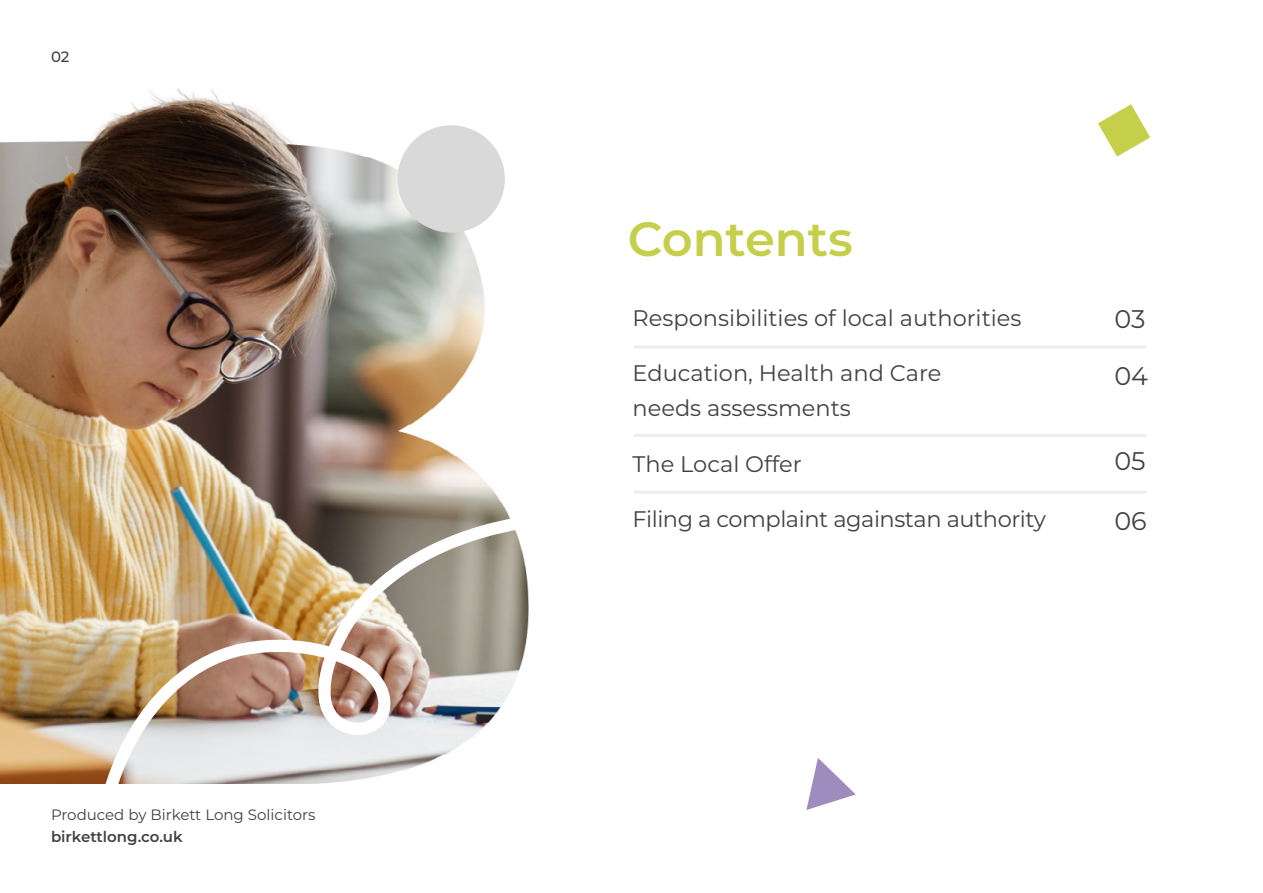
<style>
.page{position:relative;width:1263px;height:893px;background:#fff}
.page>*{position:absolute;margin:0;border:0;box-sizing:border-box;transform-origin:0 0}
.t1{font:600 48px "Montserrat";color:#c5cf4a}
.t2{font:25.5px "Montserrat";color:#414141}
.t3{font:22.5px/34.5px "Montserrat";color:#414141}
.t4{font:22.5px "Montserrat";letter-spacing:-.02em;color:#414141}
.t5{font:15px "Montserrat";color:#414141}
.t6{font:600 15px "Montserrat";color:#414141}
.t7{font:500 15px "Montserrat";color:#414141}
</style>
<div class="page">
<img style="left:0;top:88px;width:505px;height:696px">
<svg style="left:806px;top:758px;width:50px;height:52px"></svg>
<div style="left:397px;top:125px;width:108px;height:108px;background:#d9d9d9;border-radius:50%"></div>
<img style="left:101px;top:507px;width:428px;height:277px">
<svg style="left:1098px;top:104px;width:52px;height:53px"></svg>
<hr style="left:634px;top:345px;width:512px;height:3px;background:#ededed">
<hr style="left:634px;top:491px;width:512px;height:3px;background:#ededed">
<hr style="left:634px;top:434px;width:512px;height:3px;background:#ededed">
<p class="t7" style="left:51px;top:46px;width:20px">02</p>
<p class="t5" style="left:51px;top:804px;width:266px">Produced by Birkett Long Solicitors</p>
<p class="t6" style="left:51px;top:826px;width:133px">birkettlong.co.uk</p>
<h1 class="t1" style="left:628px;top:205px;width:227px">Contents</h1>
<p class="t3" style="left:632px;top:299px;width:390px">Responsibilities of local authorities</p>
<p class="t3" style="left:632px;top:355px;width:310px">Education, Health and Care needs assessments</p>
<p class="t3" style="left:632px;top:445px;width:171px">The Local Offer</p>
<p class="t4" style="left:632px;top:504px;width:415px">Filing a complaint againstan authority</p>
<p class="t2" style="left:1114px;top:302px;width:33px">03</p>
<p class="t2" style="left:1114px;top:358px;width:35px">04</p>
<p class="t2" style="left:1114px;top:444px;width:33px">05</p>
<p class="t2" style="left:1114px;top:504px;width:34px">06</p>
</div>
